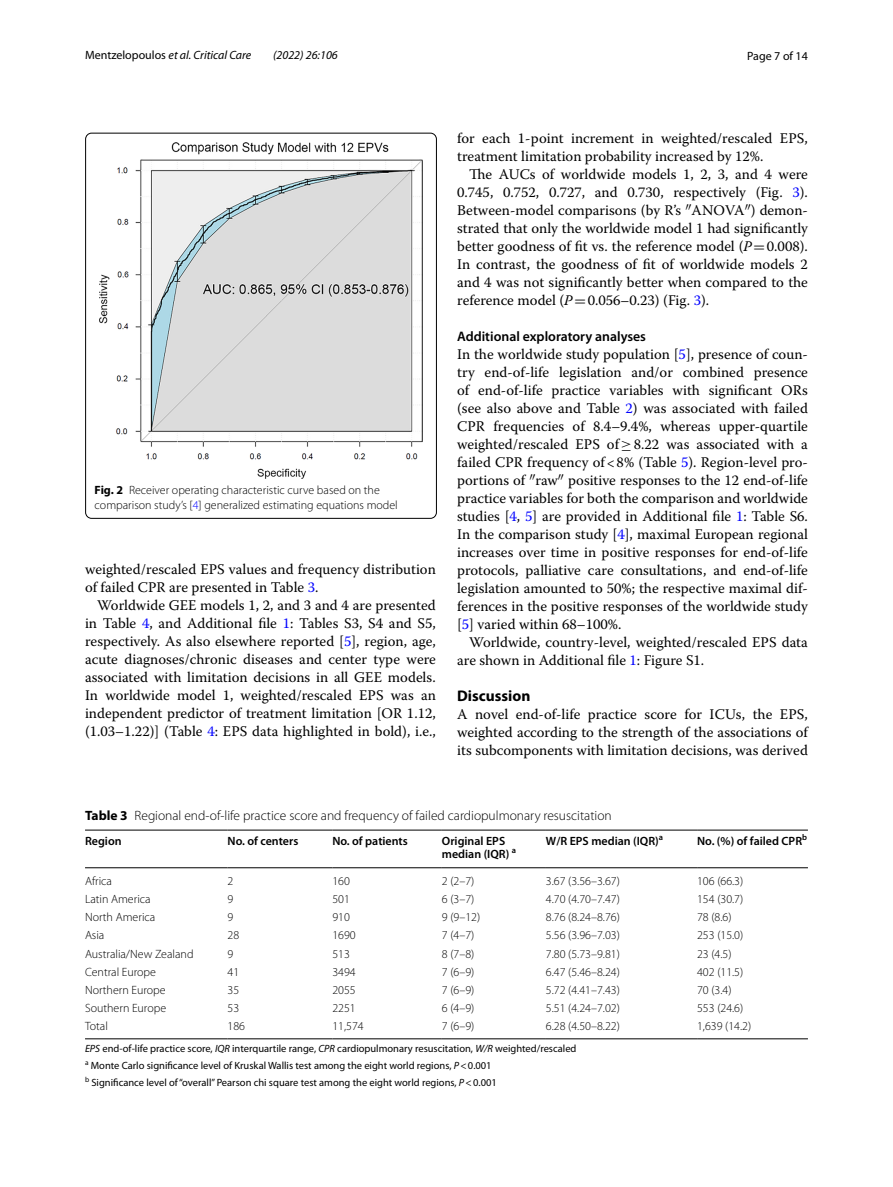
<style>
.page{position:relative;width:893px;height:1187px;background:#fff}
.page>*{position:absolute;margin:0;border:0;box-sizing:border-box;transform-origin:0 0}
.t1{font:700 15.45px "Myriad Pro";color:#000}
.t2{font:14.7px/18px "Warnock Pro";color:#000;text-align:justify}
.t3{font:600 13.8px "Myriad Pro";color:#000}
.t4{font:300 13.5px "Myriad Pro";color:#000}
.t5{font:300 12px/15px "Myriad Pro";color:#000}
.t6{font:600 12px/13.5px "Myriad Pro";color:#000}
.t7{font:italic 12px "Myriad Pro";color:#000}
.t8{font:12px "Myriad Pro";color:#000}
.t9{font:10.5px/17px "Myriad Pro";color:#000}
.s1{font-style:normal}
.s2{font-weight:700}
.s3{color:#00f}
.s4{font-style:italic}
.s5{font-family:"MTSY"}
</style>
<div class="page">
<img style="left:99px;top:142px;width:324px;height:336px">
<div style="left:85px;top:133px;width:352px;height:385px;border:1px solid #000;border-radius:6px"></div>
<hr style="left:85px;top:829px;width:143px;height:1px;background:#000">
<hr style="left:85px;top:867px;width:143px;height:1px;background:#000">
<hr style="left:228px;top:829px;width:104px;height:1px;background:#000">
<hr style="left:228px;top:867px;width:104px;height:1px;background:#000">
<hr style="left:332px;top:829px;width:110px;height:1px;background:#000">
<hr style="left:332px;top:867px;width:110px;height:1px;background:#000">
<hr style="left:442px;top:829px;width:104px;height:1px;background:#000">
<hr style="left:442px;top:867px;width:104px;height:1px;background:#000">
<hr style="left:546px;top:829px;width:151px;height:1px;background:#000">
<hr style="left:546px;top:867px;width:151px;height:1px;background:#000">
<hr style="left:697px;top:829px;width:111px;height:1px;background:#000">
<hr style="left:697px;top:867px;width:111px;height:1px;background:#000">
<hr style="left:85px;top:1038px;width:143px;height:1px;background:#000">
<hr style="left:228px;top:1038px;width:104px;height:1px;background:#000">
<hr style="left:332px;top:1038px;width:110px;height:1px;background:#000">
<hr style="left:442px;top:1038px;width:104px;height:1px;background:#000">
<hr style="left:546px;top:1038px;width:151px;height:1px;background:#000">
<hr style="left:697px;top:1038px;width:111px;height:1px;background:#000">
<p class="t7" style="left:85px;top:48px;width:168px"><span class="s1">Mentzelopoulos</span> et al. Critical Care</p>
<p class="t7" style="left:273px;top:48px;width:66px">(2022) 26:106</p>
<p class="t8" style="left:747px;top:48px;width:62px">Page 7 of 14</p>
<p class="t5" style="left:95px;top:482px;width:305px"><span class="s2">Fig. 2</span> Receiver operating characteristic curve based on the comparison study’s [<span class="s3">4</span>] generalized estimating equations model</p>
<p class="t2" style="left:85px;top:560px;width:352px">weighted/rescaled EPS values and frequency distribution of failed CPR are presented in Table <span class="s3">3</span>.</p>
<p class="t2" style="left:85px;top:596px;width:352px;text-indent:12px">Worldwide GEE models 1, 2, and 3 and 4 are presented in Table <span class="s3">4</span>, and Additional file <span class="s3">1</span>: Tables S3, S4 and S5, respectively. As also elsewhere reported [<span class="s3">5</span>], region, age, acute diagnoses/chronic diseases and center type were associated with limitation decisions in all GEE models.<br>In worldwide model 1, weighted/rescaled EPS was an independent predictor of treatment limitation [OR 1.12, (1.03–1.22)] (Table <span class="s3">4</span>: EPS data highlighted in bold), i.e.,</p>
<p class="t2" style="left:457px;top:128px;width:352px">for each 1-point increment in weighted/rescaled EPS, treatment limitation probability increased by 12%.</p>
<p class="t2" style="left:457px;top:164px;width:352px;text-indent:12px">The AUCs of worldwide models 1, 2, 3, and 4 were 0.745, 0.752, 0.727, and 0.730, respectively (Fig. <span class="s3">3</span>).<br>Between-model comparisons (by R’s ANOVA ) demon&shy;strated that only the worldwide model 1 had significantly better goodness of fit vs. the reference model (<span class="s4">P</span><span class="s5">=</span>0.008).<br>In contrast, the goodness of fit of worldwide models 2 and 4 was not significantly better when compared to the reference model (<span class="s4">P</span><span class="s5">=</span>0.056–0.23) (Fig. <span class="s3">3</span>).</p>
<p class="t3" style="left:457px;top:327px;width:190px">Additional exploratory analyses</p>
<p class="t2" style="left:457px;top:344px;width:352px">In the worldwide study population [<span class="s3">5</span>], presence of coun&shy;try end-of-life legislation and/or combined presence of end-of-life practice variables with significant ORs (see also above and Table <span class="s3">2</span>) was associated with failed CPR frequencies of 8.4–9.4%, whereas upper-quartile weighted/rescaled EPS of<span class="s5">≥</span>8.22 was associated with a failed CPR frequency of&lt;8% (Table <span class="s3">5</span>). Region-level pro&shy;portions of raw positive responses to the 12 end-of-life practice variables for both the comparison and worldwide studies [<span class="s3">4</span>, <span class="s3">5</span>] are provided in Additional file <span class="s3">1</span>: Table S6.<br>In the comparison study [<span class="s3">4</span>], maximal European regional increases over time in positive responses for end-of-life protocols, palliative care consultations, and end-of-life legislation amounted to 50%; the respective maximal dif&shy;ferences in the positive responses of the worldwide study [<span class="s3">5</span>] varied within 68–100%.</p>
<p class="t2" style="left:457px;top:632px;width:352px;text-indent:12px">Worldwide, country-level, weighted/rescaled EPS data are shown in Additional file <span class="s3">1</span>: Figure S1.</p>
<p class="t1" style="left:457px;top:685px;width:75px">Discussion</p>
<p class="t2" style="left:457px;top:704px;width:352px">A novel end-of-life practice score for ICUs, the EPS, weighted according to the strength of the associations of its subcomponents with limitation decisions, was derived</p>
<p class="t4" style="left:85px;top:808px;width:528px"><span class="s2">Table 3</span> Regional end-of-life practice score and frequency of failed cardiopulmonary resuscitation</p>
<p class="t6" style="left:85px;top:833px;width:38px">Region</p>
<p class="t6" style="left:228px;top:833px;width:72px">No. of centers</p>
<p class="t6" style="left:332px;top:833px;width:77px">No. of patients</p>
<p class="t6" style="left:442px;top:833px;width:76px">Original EPS median (IQR) <sup>a</sup></p>
<p class="t6" style="left:546px;top:833px;width:119px">W/R EPS median (IQR)<sup>a</sup></p>
<p class="t6" style="left:697px;top:833px;width:112px">No. (%) of failed CPR<sup>b</sup></p>
<p class="t5" style="left:85px;top:873px;width:29px">Africa</p>
<p class="t5" style="left:228px;top:873px;width:7px">2</p>
<p class="t5" style="left:332px;top:873px;width:19px">160</p>
<p class="t5" style="left:442px;top:873px;width:34px">2 (2–7)</p>
<p class="t5" style="left:546px;top:873px;width:75px">3.67 (3.56–3.67)</p>
<p class="t5" style="left:697px;top:873px;width:48px">106 (66.3)</p>
<p class="t5" style="left:85px;top:891px;width:67px">Latin America</p>
<p class="t5" style="left:228px;top:891px;width:7px">9</p>
<p class="t5" style="left:332px;top:891px;width:19px">501</p>
<p class="t5" style="left:442px;top:891px;width:34px">6 (3–7)</p>
<p class="t5" style="left:546px;top:891px;width:75px">4.70 (4.70–7.47)</p>
<p class="t5" style="left:697px;top:891px;width:48px">154 (30.7)</p>
<p class="t5" style="left:85px;top:909px;width:72px">North America</p>
<p class="t5" style="left:228px;top:909px;width:7px">9</p>
<p class="t5" style="left:332px;top:909px;width:19px">910</p>
<p class="t5" style="left:442px;top:909px;width:40px">9 (9–12)</p>
<p class="t5" style="left:546px;top:909px;width:75px">8.76 (8.24–8.76)</p>
<p class="t5" style="left:697px;top:909px;width:36px">78 (8.6)</p>
<p class="t5" style="left:85px;top:928px;width:21px">Asia</p>
<p class="t5" style="left:228px;top:928px;width:13px">28</p>
<p class="t5" style="left:332px;top:928px;width:25px">1690</p>
<p class="t5" style="left:442px;top:928px;width:34px">7 (4–7)</p>
<p class="t5" style="left:546px;top:928px;width:75px">5.56 (3.96–7.03)</p>
<p class="t5" style="left:697px;top:928px;width:48px">253 (15.0)</p>
<p class="t5" style="left:85px;top:946px;width:110px">Australia/New Zealand</p>
<p class="t5" style="left:228px;top:946px;width:7px">9</p>
<p class="t5" style="left:332px;top:946px;width:19px">513</p>
<p class="t5" style="left:442px;top:946px;width:34px">8 (7–8)</p>
<p class="t5" style="left:546px;top:946px;width:75px">7.80 (5.73–9.81)</p>
<p class="t5" style="left:697px;top:946px;width:36px">23 (4.5)</p>
<p class="t5" style="left:85px;top:964px;width:73px">Central Europe</p>
<p class="t5" style="left:228px;top:964px;width:13px">41</p>
<p class="t5" style="left:332px;top:964px;width:25px">3494</p>
<p class="t5" style="left:442px;top:964px;width:34px">7 (6–9)</p>
<p class="t5" style="left:546px;top:964px;width:75px">6.47 (5.46–8.24)</p>
<p class="t5" style="left:697px;top:964px;width:48px">402 (11.5)</p>
<p class="t5" style="left:85px;top:982px;width:82px">Northern Europe</p>
<p class="t5" style="left:228px;top:982px;width:13px">35</p>
<p class="t5" style="left:332px;top:982px;width:25px">2055</p>
<p class="t5" style="left:442px;top:982px;width:34px">7 (6–9)</p>
<p class="t5" style="left:546px;top:982px;width:75px">5.72 (4.41–7.43)</p>
<p class="t5" style="left:697px;top:982px;width:36px">70 (3.4)</p>
<p class="t5" style="left:85px;top:1000px;width:83px">Southern Europe</p>
<p class="t5" style="left:228px;top:1000px;width:13px">53</p>
<p class="t5" style="left:332px;top:1000px;width:25px">2251</p>
<p class="t5" style="left:442px;top:1000px;width:34px">6 (4–9)</p>
<p class="t5" style="left:546px;top:1000px;width:75px">5.51 (4.24–7.02)</p>
<p class="t5" style="left:697px;top:1000px;width:48px">553 (24.6)</p>
<p class="t5" style="left:85px;top:1018px;width:24px">Total</p>
<p class="t5" style="left:228px;top:1018px;width:19px">186</p>
<p class="t5" style="left:332px;top:1018px;width:33px">11,574</p>
<p class="t5" style="left:442px;top:1018px;width:34px">7 (6–9)</p>
<p class="t5" style="left:546px;top:1018px;width:75px">6.28 (4.50–8.22)</p>
<p class="t5" style="left:697px;top:1018px;width:56px">1,639 (14.2)</p>
<p class="t9" style="left:85px;top:1039px;width:493px"><span class="s4">EPS</span> end-of-life practice score, <span class="s4">IQR</span> interquartile range, <span class="s4">CPR</span> cardiopulmonary resuscitation, <span class="s4">W/R</span> weighted/rescaled <sup>a</sup> Monte Carlo significance level of Kruskal Wallis test among the eight world regions, <span class="s4">P</span>&lt;0.001<br><sup>b</sup> Significance level of “overall” Pearson chi square test among the eight world regions, <span class="s4">P</span>&lt;0.001</p>
</div>
